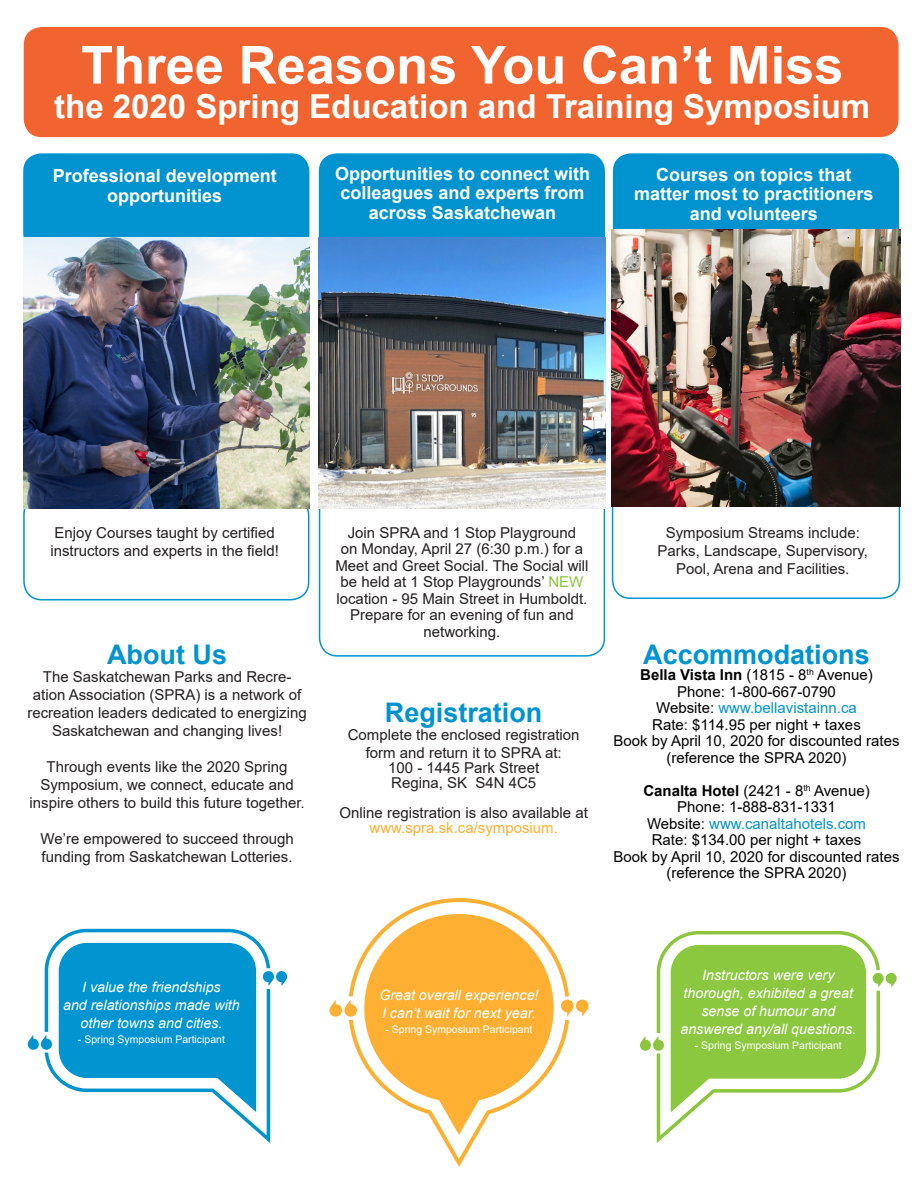
<style>
.page{position:relative;width:918px;height:1188px;background:#fff}
.page>*{position:absolute;margin:0;border:0;box-sizing:border-box;transform-origin:0 0}
.t1{font:700 52.5px "Arial";color:#fff}
.t2{font:700 33px "Arial";color:#fff}
.t3{font:700 27px "Arial";color:#0093d0}
.t4{font:700 18px/19.5px "Arial";color:#fff;text-align:center}
.t5{font:15px/18px "Arial";color:#231f20;text-align:center}
.t6{font:15px "Arial";color:#000}
.t7{font:15px "Arial";color:#0093d0}
.t8{font:15px "Arial";color:#fbb033}
.t9{font:italic 14.25px/18px "Arial";color:#fff;text-align:center}
.t10{font:10.5px "Arial";color:#fff}
.s1{color:#8bc63e}
.s2{font-weight:700}
.s3{color:#000}
</style>
<div class="page">
<div style="left:24px;top:27px;width:875px;height:110px;background:#f2642f;border-radius:18px"></div>
<div style="left:23px;top:153px;width:286px;height:99px;background:#0093d0;border-radius:18px"></div>
<div style="left:319px;top:459px;width:286px;height:198px;border:2px solid #0093d0;border-radius:18px"></div>
<div style="left:23px;top:496px;width:286px;height:104px;border:2px solid #0093d0;border-radius:18px"></div>
<div style="left:319px;top:153px;width:286px;height:121px;background:#0093d0;border-radius:18px"></div>
<img style="left:319px;top:238px;width:286px;height:270px">
<div style="left:612px;top:488px;width:288px;height:111px;border:2px solid #0093d0;border-radius:18px"></div>
<div style="left:613px;top:153px;width:286px;height:108px;background:#0093d0;border-radius:18px"></div>
<img style="left:612px;top:230px;width:288px;height:276px">
<svg style="left:45px;top:929px;width:225px;height:214px;fill:#0094d1"></svg>
<svg style="left:262px;top:970px;width:26px;height:16px"></svg>
<svg style="left:27px;top:1035px;width:26px;height:16px"></svg>
<svg style="left:349px;top:898px;width:220px;height:269px;fill:#ffb033"></svg>
<svg style="left:329px;top:1000px;width:29px;height:18px"></svg>
<svg style="left:560px;top:999px;width:29px;height:18px"></svg>
<svg style="left:657px;top:931px;width:223px;height:212px;fill:#8cc740"></svg>
<svg style="left:872px;top:972px;width:25px;height:16px"></svg>
<svg style="left:640px;top:1036px;width:25px;height:15px"></svg>
<img style="left:23px;top:238px;width:286px;height:270px">
<p class="t1" style="left:81px;top:28px;width:764px">Three Reasons You Can’t Miss</p>
<p class="t2" style="left:54px;top:83px;width:818px">the 2020 Spring Education and Training Symposium</p>
<p class="t4" style="left:53px;top:166px;width:226px">Professional development opportunities</p>
<p class="t4" style="left:335px;top:164px;width:257px">Opportunities to connect with colleagues and experts from across Saskatchewan</p>
<p class="t4" style="left:634px;top:165px;width:241px">Courses on topics that matter most to practitioners and volunteers</p>
<p class="t5" style="left:50px;top:523px;width:230px;text-align:left">Enjoy Courses taught by certified instructors and experts in the field!</p>
<p class="t3" style="left:107px;top:635px;width:121px">About Us</p>
<p class="t5" style="left:27px;top:668px;width:281px">The Saskatchewan Parks and Recre&shy;ation Association (SPRA) is a network of recreation leaders dedicated to energizing Saskatchewan and changing lives!</p>
<p class="t5" style="left:47px;top:758px;width:242px">Through events like the 2020 Spring</p>
<p class="t5" style="left:30px;top:776px;width:277px">Symposium, we connect, educate and inspire others to build this future together.</p>
<p class="t5" style="left:41px;top:830px;width:255px;text-align:left">We’re empowered to succeed through funding from Saskatchewan Lotteries.</p>
<p class="t5" style="left:335px;top:524px;width:255px;line-height:16.5px">Join SPRA and 1 Stop Playground<br>on Monday, April 27 (6:30 p.m.) for a<br>Meet and Greet Social. The Social will be held at 1 Stop Playgrounds’ <span class="s1">NEW </span>location - 95 Main Street in Humboldt.<br>Prepare for an evening of fun and networking.</p>
<p class="t3" style="left:385px;top:693px;width:159px">Registration</p>
<p class="t5" style="left:348px;top:725px;width:233px">Complete the enclosed registration form and return it to SPRA at:</p>
<p class="t5" style="left:388px;top:758px;width:152px">100 - 1445 Park Street</p>
<p class="t5" style="left:339px;top:767px;width:250px;line-height:30px">Regina, SK S4N 4C5<br>Online registration is also available at</p>
<p class="t8" style="left:370px;top:817px;width:190px">www.spra.sk.ca/symposium.</p>
<p class="t5" style="left:657px;top:523px;width:212px">Symposium Streams include:<br>Parks, Landscape, Supervisory,<br>Pool, Arena and Facilities.</p>
<p class="t3" style="left:643px;top:635px;width:228px">Accommodations</p>
<p class="t6" style="left:640px;top:665px;width:234px"><span class="s2">Bella Vista Inn</span> (1815 - 8<sup>th</sup> Avenue)</p>
<p class="t6" style="left:677px;top:681px;width:160px">Phone: 1-800-667-0790</p>
<p class="t7" style="left:656px;top:698px;width:202px"><span class="s3">Website:</span> www.bellavistainn.ca</p>
<p class="t6" style="left:652px;top:714px;width:210px">Rate: $114.95 per night + taxes</p>
<p class="t6" style="left:614px;top:731px;width:287px">Book by April 10, 2020 for discounted rates</p>
<p class="t6" style="left:666px;top:747px;width:182px">(reference the SPRA 2020)</p>
<p class="t6" style="left:643px;top:780px;width:228px"><span class="s2">Canalta Hotel</span> (2421 - 8<sup>th</sup> Avenue)</p>
<p class="t6" style="left:677px;top:797px;width:160px">Phone: 1-888-831-1331</p>
<p class="t7" style="left:647px;top:813px;width:220px"><span class="s3">Website:</span> www.canaltahotels.com</p>
<p class="t6" style="left:652px;top:830px;width:211px">Rate: $134.00 per night + taxes</p>
<p class="t6" style="left:614px;top:846px;width:287px">Book by April 10, 2020 for discounted rates</p>
<p class="t6" style="left:666px;top:863px;width:182px">(reference the SPRA 2020)</p>
<p class="t9" style="left:63px;top:979px;width:178px">I value the friendships<br>and relationships made with other towns and cities.</p>
<p class="t10" style="left:78px;top:1032px;width:149px">- Spring Symposium Participant</p>
<p class="t9" style="left:379px;top:986px;width:161px;text-align:left">Great overall experience!<br>I can’t wait for next year.</p>
<p class="t10" style="left:385px;top:1022px;width:149px">- Spring Symposium Participant</p>
<p class="t9" style="left:680px;top:966px;width:177px">Instructors were very thorough, exhibited a great sense of humour and answered any/all questions.</p>
<p class="t10" style="left:695px;top:1038px;width:149px">- Spring Symposium Participant</p>
</div>
